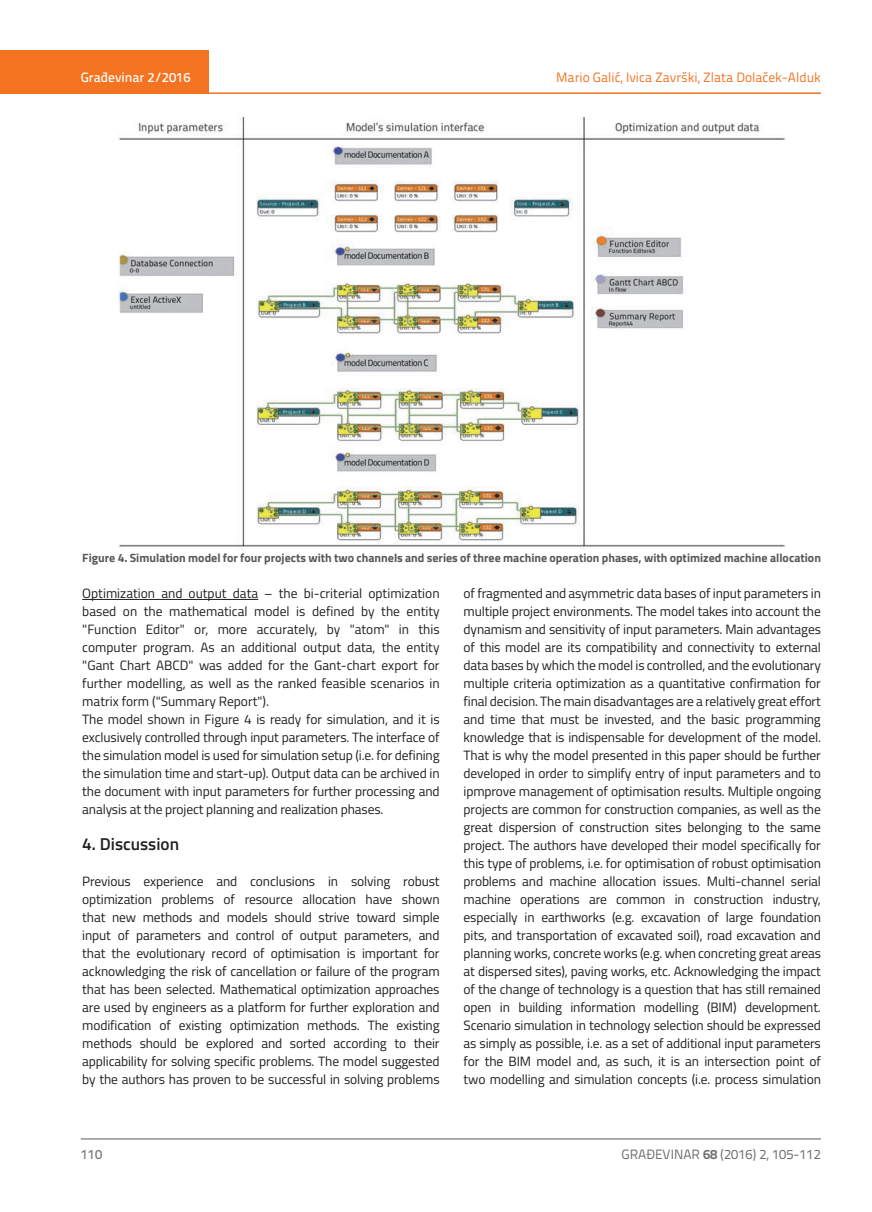
<style>
.page{position:relative;width:872px;height:1212px;background:#fff}
.page>*{position:absolute;margin:0;border:0;box-sizing:border-box;transform-origin:0 0}
.t1{font:600 17.25px "Titillium";color:#231f20}
.t2{font:13.5px/18px "Titillium";letter-spacing:-.01em;color:#231f20;text-align:justify}
.t3{font:13.5px "Titillium Text 22 L";color:#f47321}
.t4{font:13.5px "Titillium Text 22 L";color:#6c6d70}
.t5{font:500 13.5px "Titillium Text 22 L";color:#fff}
.t6{font:500 13.5px "Titillium Text 22 L";color:#787a7d}
.t7{font:700 12px "Titillium";color:#57585a}
.s1{font-weight:700}
</style>
<div class="page">
<div style="left:0;top:50px;width:208px;height:44px;background:#f47321"></div>
<hr style="left:0;top:92px;width:821px;height:2px;background:#f47321">
<hr style="left:81px;top:1139px;width:740px;height:1px;background:#57585a">
<hr style="left:82px;top:599px;width:176px;height:1px;background:#231f20">
<img style="left:118px;top:116px;width:667px;height:433px">
<p class="t5" style="left:81px;top:67px;width:111px">Građevinar 2/2016</p>
<p class="t3" style="left:556px;top:68px;width:266px">Mario Galić, Ivica Završki, Zlata Dolaček-Alduk</p>
<p class="t7" style="left:82px;top:548px;width:740px">Figure 4. Simulation model for four projects with two channels and series of three machine operation phases, with optimized machine allocation</p>
<p class="t2" style="left:82px;top:583px;width:359px;text-align:left">Optimization and output data – the bi-criterial optimization based on the mathematical model is defined by the entity "Function Editor" or, more accurately, by "atom" in this computer program. As an additional output data, the entity "Gant Chart ABCD" was added for the Gant-chart export for further modelling, as well as the ranked feasible scenarios in matrix form ("Summary Report").<br>The model shown in Figure 4 is ready for simulation, and it is exclusively controlled through input parameters. The interface of the simulation model is used for simulation setup (i.e. for defining the simulation time and start-up). Output data can be archived in the document with input parameters for further processing and analysis at the project planning and realization phases.</p>
<p class="t1" style="left:82px;top:831px;width:98px">4. Discussion</p>
<p class="t2" style="left:82px;top:872px;width:359px">Previous experience and conclusions in solving robust optimization problems of resource allocation have shown that new methods and models should strive toward simple input of parameters and control of output parameters, and that the evolutionary record of optimisation is important for acknowledging the risk of cancellation or failure of the program that has been selected. Mathematical optimization approaches are used by engineers as a platform for further exploration and modification of existing optimization methods. The existing methods should be explored and sorted according to their applicability for solving specific problems. The model suggested by the authors has proven to be successful in solving problems</p>
<p class="t2" style="left:463px;top:583px;width:359px">of fragmented and asymmetric data bases of input parameters in multiple project environments. The model takes into account the dynamism and sensitivity of input parameters. Main advantages of this model are its compatibility and connectivity to external data bases by which the model is controlled, and the evolutionary multiple criteria optimization as a quantitative confirmation for final decision. The main disadvantages are a relatively great effort and time that must be invested, and the basic programming knowledge that is indispensable for development of the model.<br>That is why the model presented in this paper should be further developed in order to simplify entry of input parameters and to ipmprove management of optimisation results. Multiple ongoing projects are common for construction companies, as well as the great dispersion of construction sites belonging to the same project. The authors have developed their model specifically for this type of problems, i.e. for optimisation of robust optimisation problems and machine allocation issues. Multi-channel serial machine operations are common in construction industry, especially in earthworks (e.g. excavation of large foundation pits, and transportation of excavated soil), road excavation and planning works, concrete works (e.g. when concreting great areas at dispersed sites), paving works, etc. Acknowledging the impact of the change of technology is a question that has still remained open in building information modelling (BIM) development.<br>Scenario simulation in technology selection should be expressed as simply as possible, i.e. as a set of additional input parameters for the BIM model and, as such, it is an intersection point of two modelling and simulation concepts (i.e. process simulation</p>
<p class="t6" style="left:81px;top:1144px;width:23px">110</p>
<p class="t4" style="left:621px;top:1144px;width:201px">GRAĐEVINAR <span class="s1">68</span> (2016) 2, 105-112</p>
</div>
